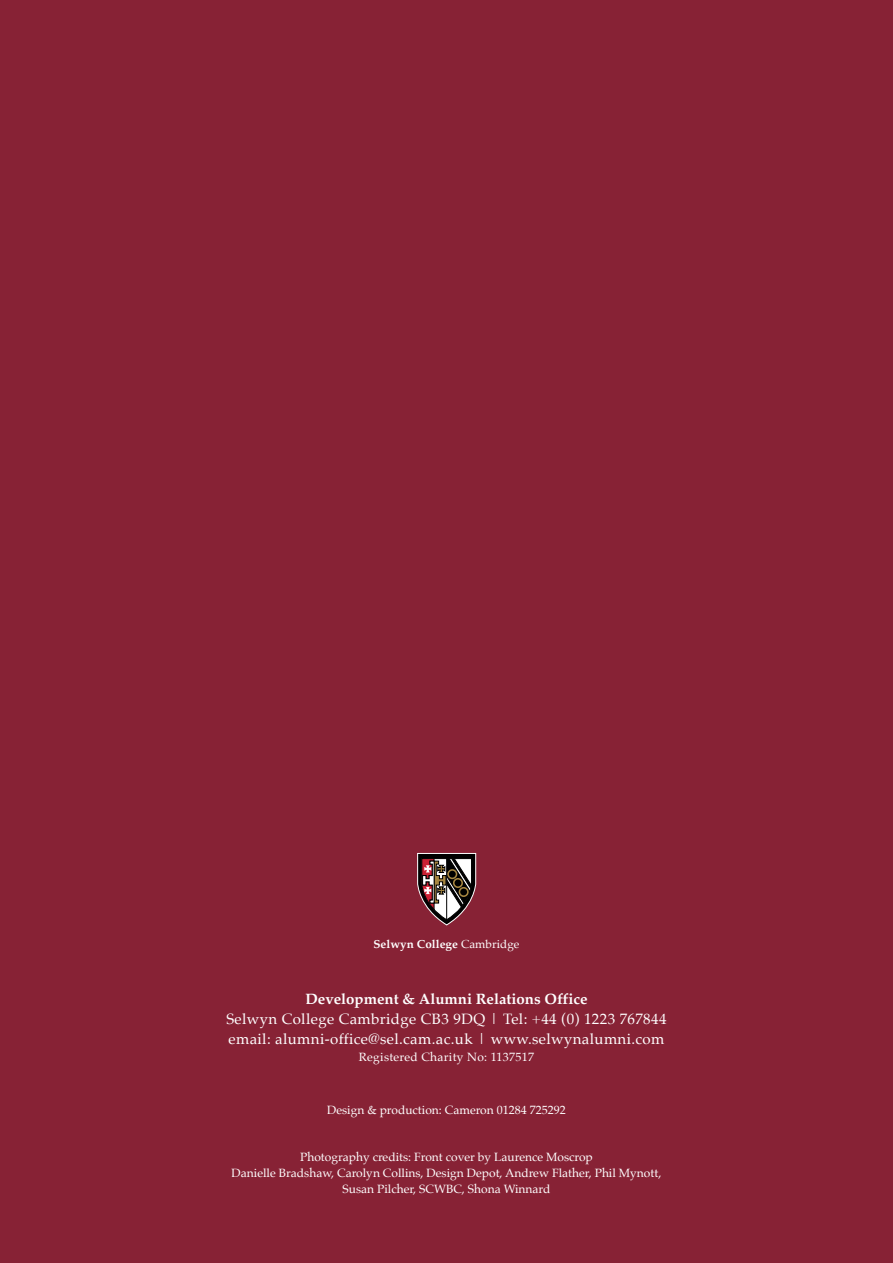
<style>
.page{position:relative;width:893px;height:1263px;background:#872235}
.page>*{position:absolute;margin:0;border:0;box-sizing:border-box;transform-origin:0 0}
.t1{font:15px/19.8px "Palatino";letter-spacing:.025em;color:#fff}
.t2{font:700 15px "Palatino";color:#fff}
.t3{font:12px/15.9px "Palatino";color:#fff;text-align:center}
.t4{font:12px "Palatino";letter-spacing:.025em;color:#fff}
.t5{font:700 11.7px "Palatino";letter-spacing:.005em;color:#fff}
.s1{font-weight:400}
</style>
<div class="page">
<svg style="left:417px;top:853px;width:59px;height:72px"></svg>
<p class="t5" style="left:373px;top:938px;width:147px">Selwyn College <span class="s1">Cambridge</span></p>
<p class="t2" style="left:305px;top:991px;width:284px">Development &amp; Alumni Relations Office</p>
<p class="t1" style="left:226px;top:1010px;width:442px">Selwyn College Cambridge CB3 9DQ | Tel: +44 (0) 1223 767844 email: alumni-office@sel.cam.ac.uk | www.selwynalumni.com</p>
<p class="t4" style="left:359px;top:1051px;width:177px">Registered Charity No: 1137517</p>
<p class="t3" style="left:327px;top:1102px;width:240px">Design &amp; production: Cameron 01284 725292</p>
<p class="t3" style="left:232px;top:1150px;width:431px">Photography credits: Front cover by Laurence Moscrop<br>Danielle Bradshaw, Carolyn Collins, Design Depot, Andrew Flather, Phil Mynott,<br>Susan Pilcher, SCWBC, Shona Winnard</p>
</div>
